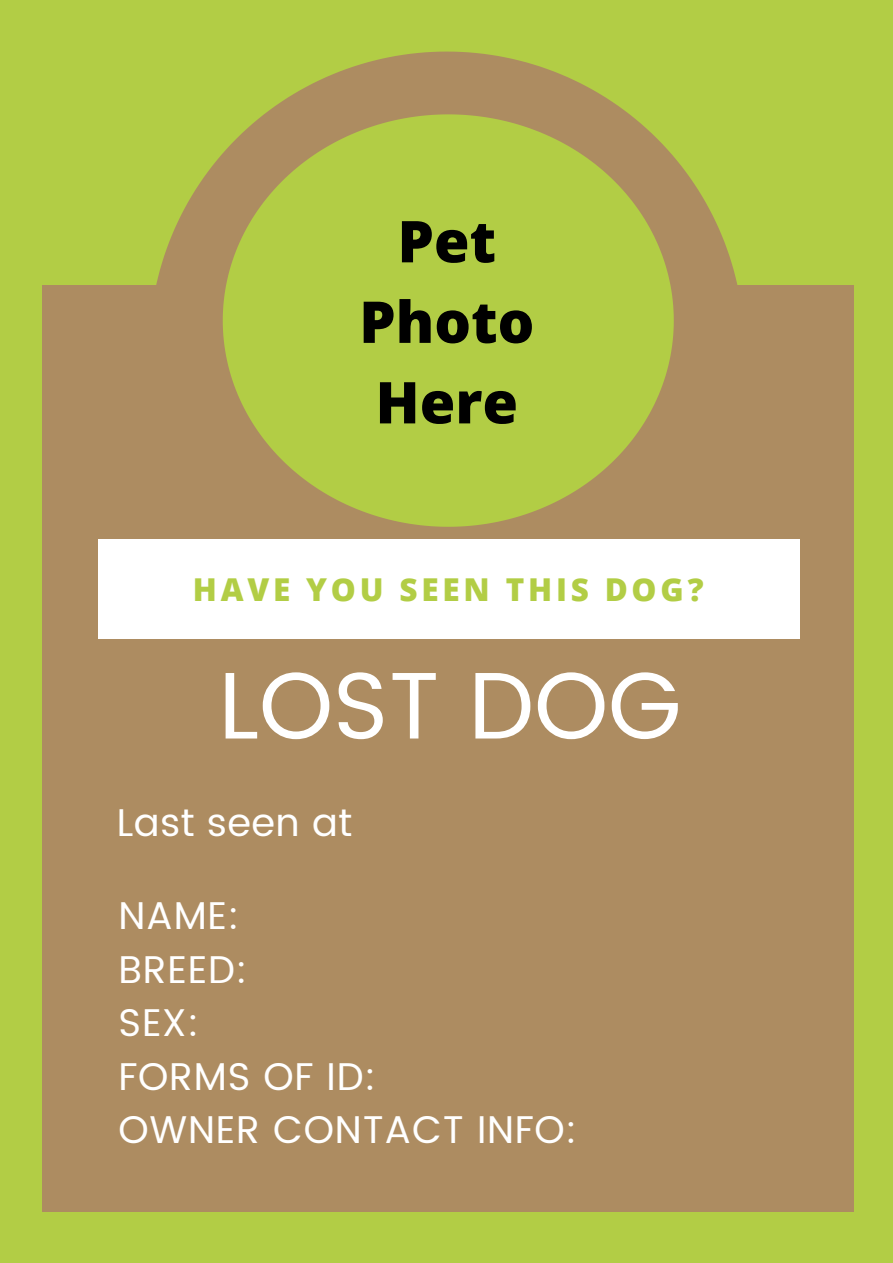
<style>
.page{position:relative;width:893px;height:1263px;background:#b2cd45}
.page>*{position:absolute;margin:0;border:0;box-sizing:border-box;transform-origin:0 0}
.t1{font:94.5px "Poppins";color:#fff}
.t2{font:800 57.68px/80.6px "Open Sans";color:#000;text-align:center}
.t3{font:38.62px "Poppins";letter-spacing:.02em;color:#fff}
.t4{font:800 31.5px "Open Sans";letter-spacing:.12em;color:#b2cd45}
</style>
<div class="page">
<div style="left:42px;top:285px;width:811px;height:927px;background:#ad8c61"></div>
<svg style="left:149px;top:52px;width:595px;height:488px;fill:#ad8c61"></svg>
<div style="left:98px;top:540px;width:701px;height:99px;background:#fff"></div>
<svg style="left:223px;top:114px;width:451px;height:413px;fill:#b2cd45"></svg>
<p class="t2" style="left:359px;top:200px;width:177px">Pet<br>Photo<br>Here</p>
<p class="t4" style="left:193px;top:567px;width:512px">HAVE YOU SEEN THIS DOG?</p>
<p class="t1" style="left:218px;top:651px;width:464px">LOST DOG</p>
<p class="t3" style="left:117px;top:800px;width:237px">Last seen at</p>
<p class="t3" style="left:119px;top:893px;width:123px">NAME:</p>
<p class="t3" style="left:119px;top:947px;width:130px">BREED:</p>
<p class="t3" style="left:119px;top:1000px;width:82px">SEX:</p>
<p class="t3" style="left:119px;top:1054px;width:259px">FORMS OF ID:</p>
<p class="t3" style="left:119px;top:1107px;width:460px">OWNER CONTACT INFO:</p>
</div>
